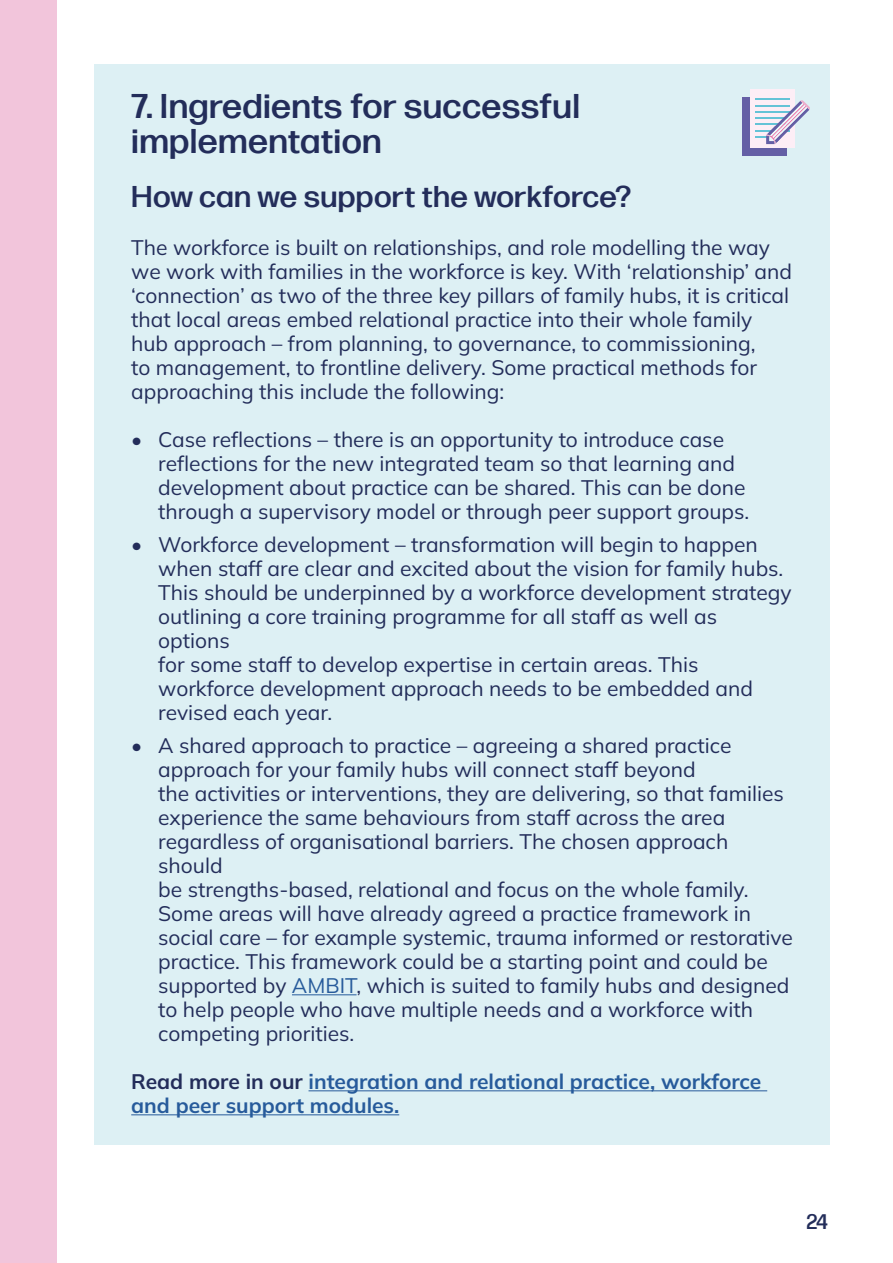
<style>
.page{position:relative;width:893px;height:1263px;background:#fff}
.page>*{position:absolute;margin:0;border:0;box-sizing:border-box;transform-origin:0 0}
.t1{font:500 34.2px/34.5px "Forma DJR Text";letter-spacing:.01em;color:#232d5a;scale:1.05 1}
.t2{font:500 30px "Forma DJR Text";letter-spacing:.01em;color:#232d5a;scale:1.05 1}
.t3{font:21px/24px "Mulish";color:#232d5a}
.t4{font:700 21px/24px "Mulish";color:#275b9b}
.t5{font:500 21px "Forma DJR Text";color:#232d5a}
.s1{color:#275b9b}
.s2{color:#232d5a}
</style>
<div class="page">
<div style="left:94px;top:64px;width:736px;height:1081px;background:#ddf0f4"></div>
<div style="left:0;top:0;width:56px;height:1263px;background:#f2c5db"></div>
<hr style="left:292px;top:994px;width:65px;height:1px;background:#275b9b">
<hr style="left:309px;top:1090px;width:458px;height:1px;background:#275b9b">
<hr style="left:131px;top:1114px;width:268px;height:1px;background:#275b9b">
<div style="left:742px;top:98px;width:44px;height:58px;background:#645fa5"></div>
<div style="left:750px;top:89px;width:44px;height:59px;background:#fdeef6"></div>
<hr style="left:755px;top:99px;width:34px;height:1px;background:#64c3d7">
<svg style="left:755px;top:100px;width:55px;height:44px"></svg>
<h1 class="t1" style="left:131px;top:87px;width:429px">7. Ingredients for successful implementation</h1>
<h2 class="t2" style="left:131px;top:174px;width:478px">How can we support the workforce?</h2>
<p class="t3" style="left:131px;top:235px;width:662px">The workforce is built on relationships, and role modelling the way we work with families in the workforce is key. With ‘relationship’ and ‘connection’ as two of the three key pillars of family hubs, it is critical that local areas embed relational practice into their whole family hub approach – from planning, to governance, to commissioning,<br>to management, to frontline delivery. Some practical methods for approaching this include the following:</p>
<p class="t3" style="left:158px;top:427px;width:593px;text-indent:-27px">• Case reflections – there is an opportunity to introduce case reflections for the new integrated team so that learning and development about practice can be shared. This can be done through a supervisory model or through peer support groups.</p>
<p class="t3" style="left:158px;top:532px;width:635px;text-indent:-27px">• Workforce development – transformation will begin to happen when staff are clear and excited about the vision for family hubs.<br>This should be underpinned by a workforce development strategy outlining a core training programme for all staff as well as options<br>for some staff to develop expertise in certain areas. This workforce development approach needs to be embedded and revised each year.</p>
<p class="t3" style="left:158px;top:733px;width:636px;text-indent:-27px">• A shared approach to practice – agreeing a shared practice approach for your family hubs will connect staff beyond<br>the activities or interventions, they are delivering, so that families experience the same behaviours from staff across the area regardless of organisational barriers. The chosen approach should<br>be strengths-based, relational and focus on the whole family.<br>Some areas will have already agreed a practice framework in social care – for example systemic, trauma informed or restorative practice. This framework could be a starting point and could be supported by <span class="s1">AMBIT</span>, which is suited to family hubs and designed to help people who have multiple needs and a workforce with competing priorities.</p>
<p class="t4" style="left:131px;top:1069px;width:632px"><span class="s2">Read more in our</span> integration and relational practice, workforce and peer support modules.</p>
<p class="t5" style="left:806px;top:1206px;width:23px">24</p>
</div>
